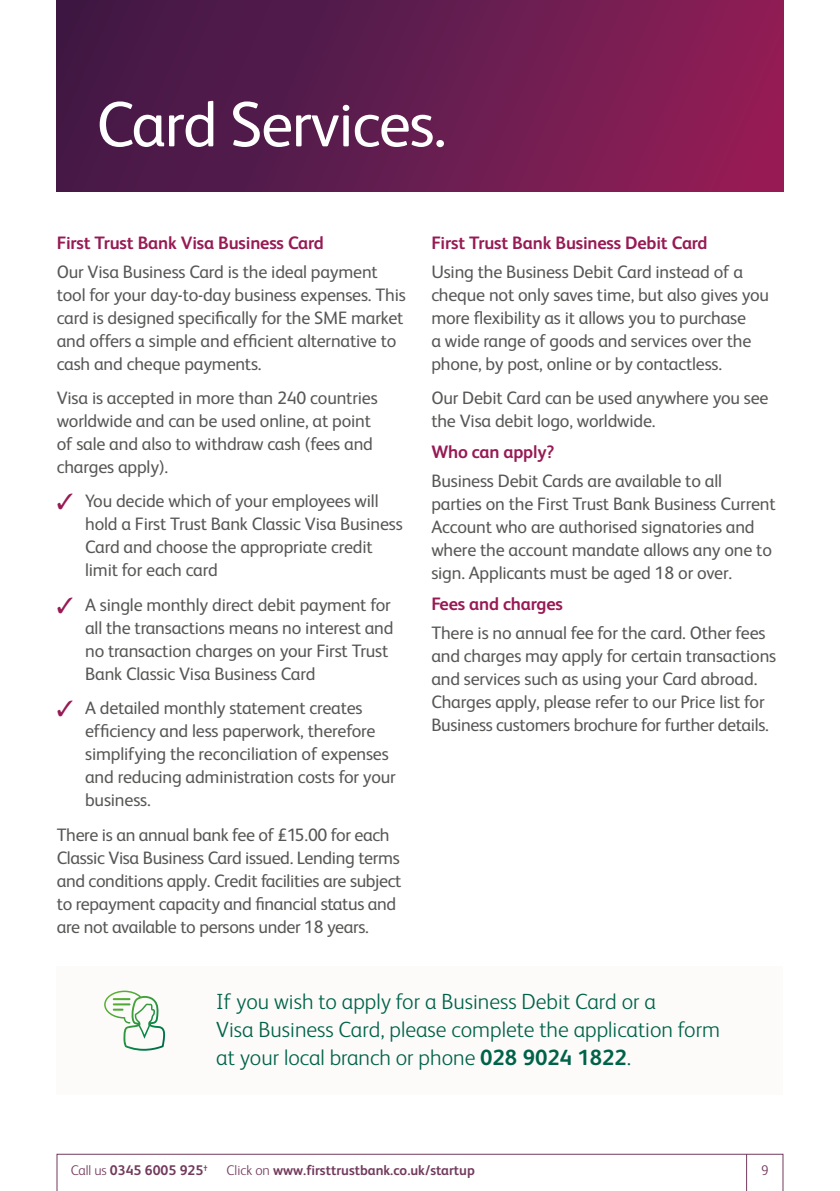
<style>
.page{position:relative;width:840px;height:1191px;background:#fff}
.page>*{position:absolute;margin:0;border:0;box-sizing:border-box;transform-origin:0 0}
.t1{font:64px "FS Albert";letter-spacing:-.02em;color:#fff}
.t2{font:300 22px/28px "FS Albert";color:#006349}
.t3{font:18px/23px "FS Albert";letter-spacing:-.01em;color:#575756}
.t4{font:700 18px "FS Albert";letter-spacing:-.01em;color:#971a54}
.t5{font:700 14px "FS Albert";color:#723a5c}
.t6{font:300 14px "FS Albert";color:#723a5c}
.s1{color:#971a54}
.s2{font-weight:700}
.s3{font-weight:300}
</style>
<div class="page">
<svg style="left:57px;top:1154px;width:725px;height:37px"></svg>
<hr style="left:745px;top:1154px;width:1px;height:37px;background:#723a5c">
<div style="left:57px;top:0;width:725px;height:191px;background:linear-gradient(to right,#3c1945,#911e57)"></div>
<div style="left:57px;top:965px;width:725px;height:129px;background:#fdfbfa"></div>
<svg style="left:104px;top:990px;width:61px;height:60px"></svg>
<h1 class="t1" style="left:96px;top:88px;width:351px">Card Services.</h1>
<p class="t4" style="left:57px;top:230px;width:268px">First Trust Bank Visa Business Card</p>
<p class="t3" style="left:57px;top:260px;width:350px">Our Visa Business Card is the ideal payment tool for your day-to-day business expenses. This card is designed specifically for the SME market and offers a simple and efficient alternative to cash and cheque payments.</p>
<p class="t3" style="left:57px;top:386px;width:322px">Visa is accepted in more than 240 countries worldwide and can be used online, at point of sale and also to withdraw cash (fees and charges apply).</p>
<p class="t3" style="left:85px;top:489px;width:319px;text-indent:-28px"><span class="s1">✓</span> You decide which of your employees will hold a First Trust Bank Classic Visa Business Card and choose the appropriate credit limit for each card</p>
<p class="t3" style="left:85px;top:593px;width:310px;text-indent:-28px"><span class="s1">✓</span> A single monthly direct debit payment for all the transactions means no interest and no transaction charges on your First Trust Bank Classic Visa Business Card</p>
<p class="t3" style="left:85px;top:696px;width:312px;text-indent:-28px"><span class="s1">✓</span> A detailed monthly statement creates efficiency and less paperwork, therefore simplifying the reconciliation of expenses and reducing administration costs for your business.</p>
<p class="t3" style="left:57px;top:822px;width:346px">There is an annual bank fee of £15.00 for each Classic Visa Business Card issued. Lending terms and conditions apply. Credit facilities are subject to repayment capacity and financial status and are not available to persons under 18 years.</p>
<p class="t4" style="left:431px;top:230px;width:277px">First Trust Bank Business Debit Card</p>
<p class="t3" style="left:431px;top:260px;width:339px">Using the Business Debit Card instead of a cheque not only saves time, but also gives you more flexibility as it allows you to purchase<br>a wide range of goods and services over the phone, by post, online or by contactless.</p>
<p class="t3" style="left:431px;top:386px;width:338px">Our Debit Card can be used anywhere you see the Visa debit logo, worldwide.</p>
<p class="t4" style="left:431px;top:440px;width:124px">Who can apply?</p>
<p class="t3" style="left:431px;top:469px;width:346px">Business Debit Cards are available to all parties on the First Trust Bank Business Current Account who are authorised signatories and where the account mandate allows any one to sign. Applicants must be aged 18 or over.</p>
<p class="t4" style="left:431px;top:592px;width:133px">Fees and charges</p>
<p class="t3" style="left:431px;top:621px;width:346px">There is no annual fee for the card. Other fees and charges may apply for certain transactions and services such as using your Card abroad.<br>Charges apply, please refer to our Price list for Business customers brochure for further details.</p>
<p class="t2" style="left:216px;top:986px;width:505px">If you wish to apply for a Business Debit Card or a<br>Visa Business Card, please complete the application form at your local branch or phone <span class="s2">028 9024 1822</span>.</p>
<p class="t5" style="left:71px;top:1161px;width:138px"><span class="s3">Call us</span> 0345 6005 925<sup>†</sup></p>
<p class="t5" style="left:226px;top:1161px;width:250px"><span class="s3">Click on</span> www.firsttrustbank.co.uk/startup</p>
<p class="t6" style="left:760px;top:1160px;width:9px">9</p>
</div>
